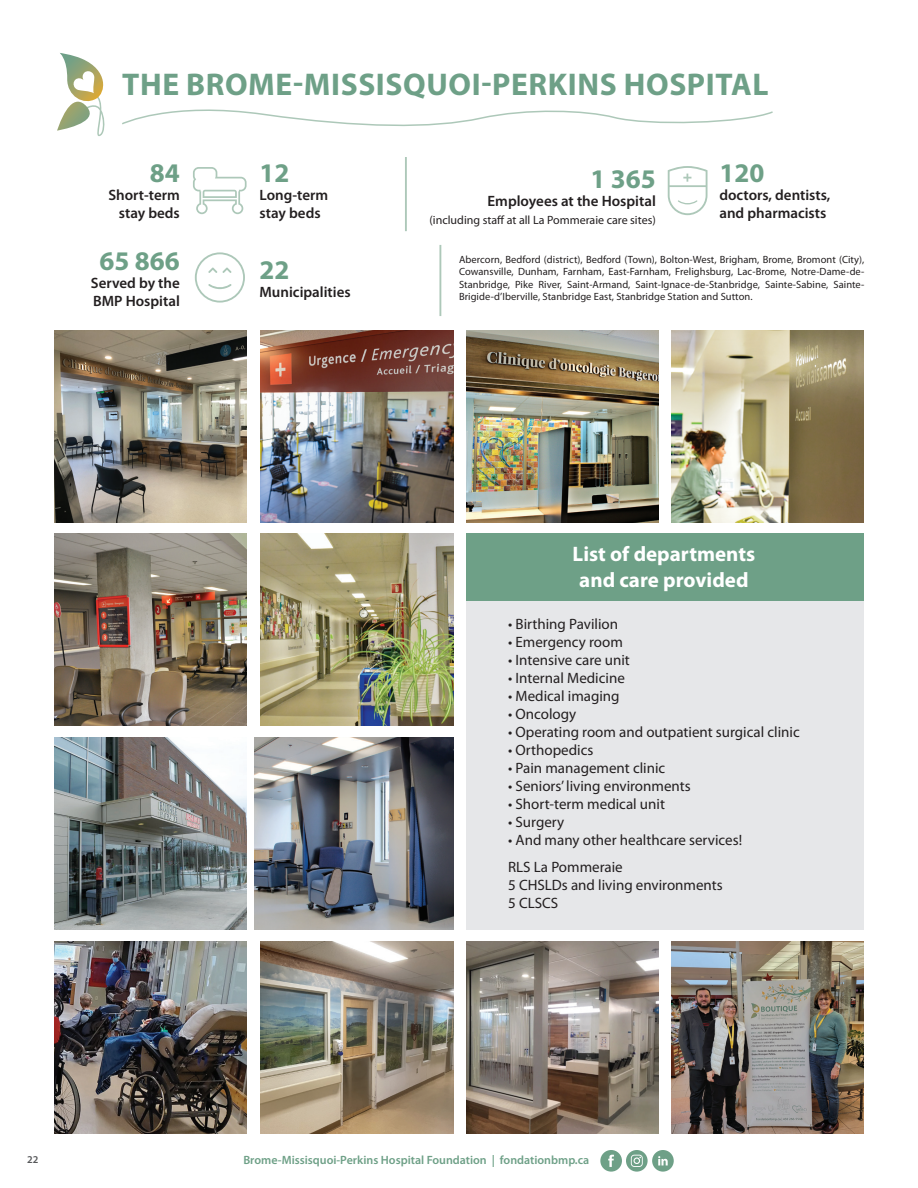
<style>
.page{position:relative;width:918px;height:1188px;background:#fff}
.page>*{position:absolute;margin:0;border:0;box-sizing:border-box;transform-origin:0 0}
.t1{font:700 31.5px "Myriad Pro";letter-spacing:.02em;color:#6ea087}
.t2{font:700 27px "Myriad Pro";color:#6ea087}
.t3{font:700 21px/25.2px "Myriad Pro";color:#fff;text-align:center}
.t4{font:15px/27px "Myriad Pro";color:#231f20}
.t5{font:600 15px/18px "Myriad Pro";color:#231f20}
.t6{font:600 12px "Myriad Pro";color:#6ea087}
.t7{font:12px "Myriad Pro";color:#231f20}
.t8{font:10.5px/12.6px "Myriad Pro";letter-spacing:.005em;color:#231f20;text-align:justify}
.t9{font:600 10.5px "Myriad Pro";color:#57585a}
</style>
<div class="page">
<svg style="left:600px;top:1150px;width:74px;height:22px"></svg>
<svg style="left:57px;top:53px;width:48px;height:83px"></svg>
<svg style="left:122px;top:109px;width:651px;height:18px"></svg>
<svg style="left:193px;top:167px;width:54px;height:47px"></svg>
<svg style="left:668px;top:166px;width:40px;height:49px"></svg>
<svg style="left:195px;top:252px;width:50px;height:51px"></svg>
<hr style="left:439px;top:245px;width:2px;height:71px;background:#adc8b9">
<hr style="left:405px;top:157px;width:2px;height:74px;background:#adc8b9">
<div style="left:466px;top:558px;width:398px;height:371px;background:#e6e7e9"></div>
<div style="left:466px;top:534px;width:398px;height:67px;background:#6ea087"></div>
<img style="left:466px;top:942px;width:193px;height:192px">
<img style="left:255px;top:737px;width:199px;height:192px">
<img style="left:260px;top:942px;width:194px;height:192px">
<img style="left:260px;top:534px;width:194px;height:192px">
<img style="left:672px;top:942px;width:192px;height:192px">
<img style="left:54px;top:942px;width:192px;height:192px">
<img style="left:466px;top:330px;width:193px;height:193px">
<img style="left:260px;top:330px;width:194px;height:193px">
<img style="left:672px;top:330px;width:192px;height:193px">
<img style="left:54px;top:330px;width:192px;height:193px">
<img style="left:54px;top:737px;width:192px;height:192px">
<img style="left:54px;top:534px;width:192px;height:192px">
<h1 class="t1" style="left:122px;top:63px;width:648px">THE BROME-MISSISQUOI-PERKINS HOSPITAL</h1>
<h2 class="t2" style="left:150px;top:155px;width:31px">84</h2>
<h3 class="t5" style="left:109px;top:185px;width:73px;text-align:right">Short-term stay beds</h3>
<h2 class="t2" style="left:100px;top:243px;width:82px">65 866</h2>
<h3 class="t5" style="left:91px;top:273px;width:91px">Served by the<br>BMP Hospital</h3>
<h2 class="t2" style="left:260px;top:155px;width:31px">12</h2>
<h3 class="t5" style="left:260px;top:185px;width:70px">Long-term stay beds</h3>
<h2 class="t2" style="left:260px;top:252px;width:31px">22</h2>
<h3 class="t5" style="left:260px;top:282px;width:93px">Municipalities</h3>
<h2 class="t2" style="left:590px;top:161px;width:67px">1 365</h2>
<h3 class="t5" style="left:488px;top:191px;width:170px">Employees at the Hospital</h3>
<p class="t7" style="left:430px;top:212px;width:228px">(including staff at all La Pommeraie care sites)</p>
<h2 class="t2" style="left:719px;top:155px;width:46px">120</h2>
<h3 class="t5" style="left:719px;top:185px;width:113px">doctors, dentists, and pharmacists</h3>
<p class="t8" style="left:459px;top:253px;width:407px">Abercorn, Bedford (district), Bedford (Town), Bolton-West, Brigham, Brome, Bromont (City), Cowansville, Dunham, Farnham, East-Farnham, Frelighsburg, Lac-Brome, Notre-Dame-de-Stanbridge, Pike River, Saint-Armand, Saint-Ignace-de-Stanbridge, Sainte-Sabine, Sainte-Brigide-d’Iberville, Stanbridge East, Stanbridge Station and Sutton.</p>
<h3 class="t3" style="left:573px;top:541px;width:184px">List of departments and care provided</h3>
<h3 class="t4" style="left:508px;top:611px;width:112px">• Birthing Pavilion</h3>
<h3 class="t4" style="left:508px;top:629px;width:116px">• Emergency room</h3>
<h3 class="t4" style="left:508px;top:647px;width:123px">• Intensive care unit</h3>
<h3 class="t4" style="left:508px;top:665px;width:118px">• Internal Medicine</h3>
<h3 class="t4" style="left:508px;top:683px;width:113px">• Medical imaging</h3>
<h3 class="t4" style="left:508px;top:701px;width:70px">• Oncology</h3>
<h3 class="t4" style="left:508px;top:719px;width:293px">• Operating room and outpatient surgical clinic</h3>
<h3 class="t4" style="left:508px;top:737px;width:87px">• Orthopedics</h3>
<h3 class="t4" style="left:508px;top:755px;width:159px">• Pain management clinic</h3>
<h3 class="t4" style="left:508px;top:773px;width:184px">• Seniors’ living environments</h3>
<h3 class="t4" style="left:508px;top:791px;width:158px">• Short-term medical unit</h3>
<h3 class="t4" style="left:508px;top:809px;width:58px">• Surgery</h3>
<h3 class="t4" style="left:508px;top:827px;width:236px">• And many other healthcare services!<br>RLS La Pommeraie</h3>
<h3 class="t4" style="left:508px;top:876px;width:216px;line-height:18px">5 CHSLDs and living environments<br>5 CLSCS</h3>
<p class="t9" style="left:27px;top:1153px;width:13px">22</p>
<p class="t6" style="left:243px;top:1153px;width:347px">Brome-Missisquoi-Perkins Hospital Foundation | fondationbmp.ca</p>
</div>
